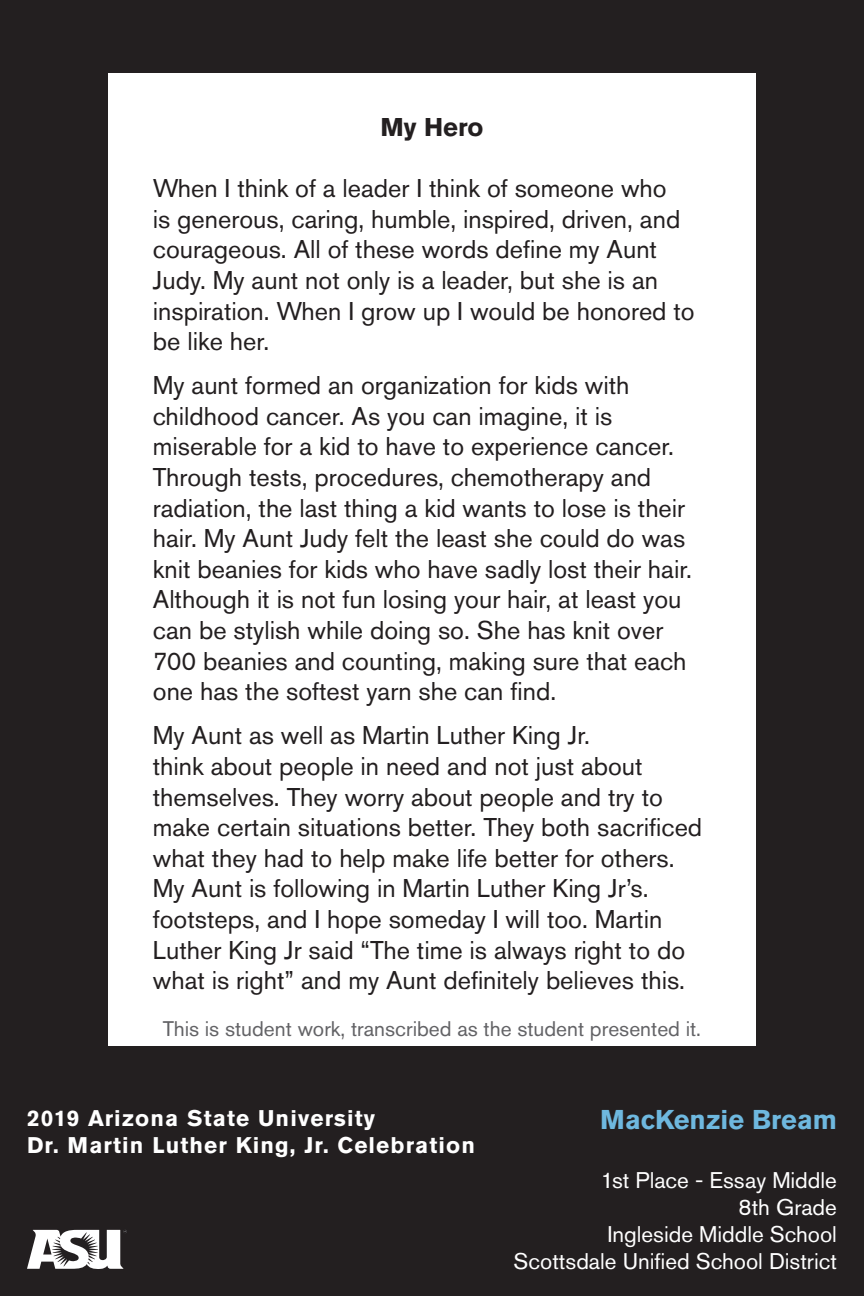
<style>
.page{position:relative;width:864px;height:1296px;background:#231f20}
.page>*{position:absolute;margin:0;border:0;box-sizing:border-box;transform-origin:0 0}
.t1{font:700 27px "Akzidenz Grotesk Std";color:#6eb8df}
.t2{font:25.5px/30.6px "Akzidenz Grotesk Std";color:#231f20}
.t3{font:700 25.5px "Akzidenz Grotesk Std";color:#231f20}
.t4{font:22.5px "Akzidenz Grotesk Std";color:#fff}
.t5{font:700 22.5px/27px "Akzidenz Grotesk Std";letter-spacing:.05em;color:#fff}
.t6{font:21px "Akzidenz Grotesk Std";color:#636366}
</style>
<div class="page">
<div style="left:108px;top:73px;width:648px;height:972px;background:#fff"></div>
<svg style="left:27px;top:1230px;width:100px;height:39px"></svg>
<p class="t3" style="left:380px;top:112px;width:105px">My Hero</p>
<p class="t2" style="left:153px;top:173px;width:543px">When I think of a leader I think of someone who<br>is generous, caring, humble, inspired, driven, and courageous. All of these words define my Aunt Judy. My aunt not only is a leader, but she is an inspiration. When I grow up I would be honored to be like her.</p>
<p class="t2" style="left:153px;top:370px;width:541px">My aunt formed an organization for kids with childhood cancer. As you can imagine, it is miserable for a kid to have to experience cancer.<br>Through tests, procedures, chemotherapy and radiation, the last thing a kid wants to lose is their hair. My Aunt Judy felt the least she could do was knit beanies for kids who have sadly lost their hair.<br>Although it is not fun losing your hair, at least you can be stylish while doing so. She has knit over 700 beanies and counting, making sure that each one has the softest yarn she can find.</p>
<p class="t2" style="left:153px;top:720px;width:551px">My Aunt as well as Martin Luther King Jr.<br>think about people in need and not just about themselves. They worry about people and try to make certain situations better. They both sacrificed what they had to help make life better for others.<br>My Aunt is following in Martin Luther King Jr’s. footsteps, and I hope someday I will too. Martin Luther King Jr said “The time is always right to do what is right” and my Aunt definitely believes this.</p>
<p class="t6" style="left:163px;top:1016px;width:540px">This is student work, transcribed as the student presented it.</p>
<p class="t5" style="left:27px;top:1105px;width:450px">2019 Arizona State University<br>Dr. Martin Luther King, Jr. Celebration</p>
<p class="t1" style="left:600px;top:1104px;width:238px">MacKenzie Bream</p>
<p class="t4" style="left:601px;top:1167px;width:238px">1st Place - Essay Middle</p>
<p class="t4" style="left:739px;top:1194px;width:100px">8th Grade</p>
<p class="t4" style="left:607px;top:1221px;width:231px">Ingleside Middle School</p>
<p class="t4" style="left:513px;top:1248px;width:325px">Scottsdale Unified School District</p>
</div>
